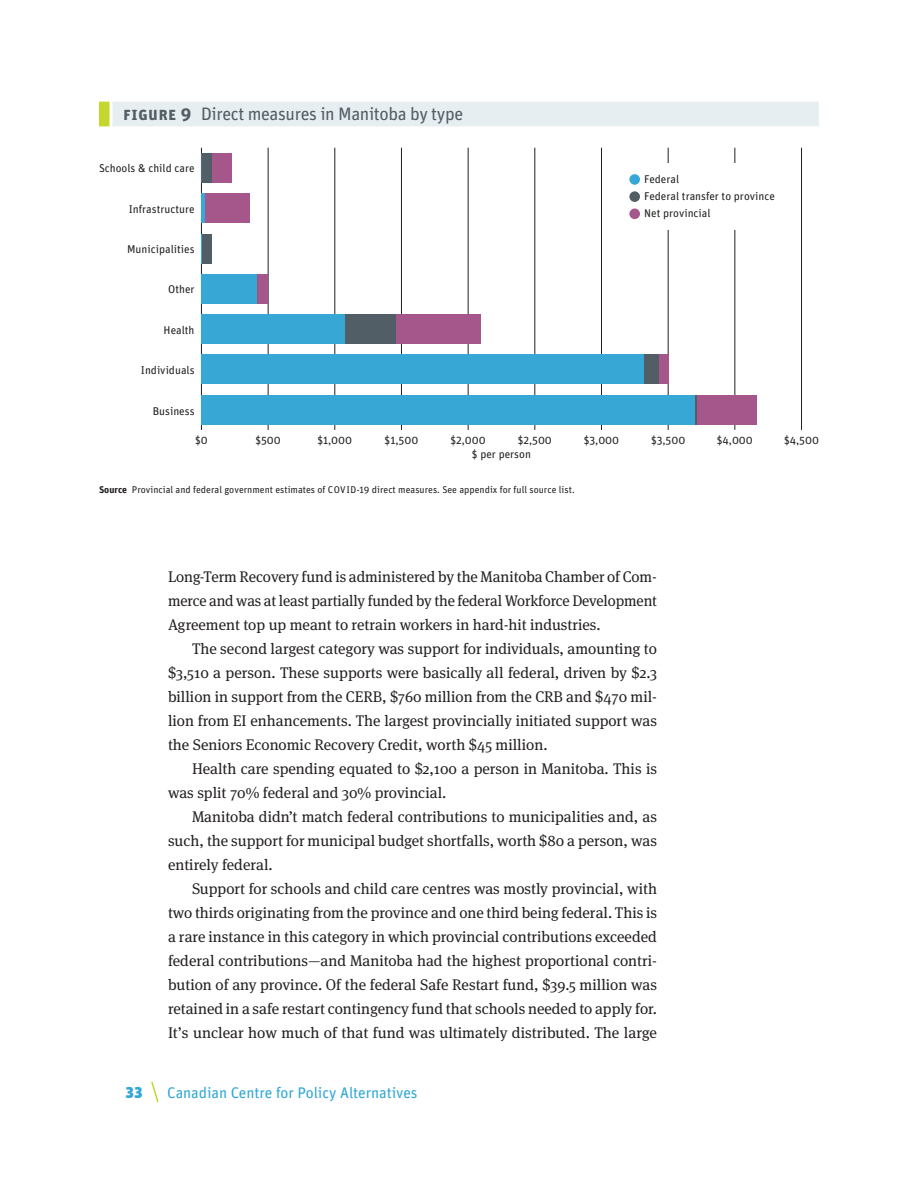
<style>
.page{position:relative;width:918px;height:1188px;background:#fff}
.page>*{position:absolute;margin:0;border:0;box-sizing:border-box;transform-origin:0 0}
.t1{font:18px "Unit OT";letter-spacing:-.02em;color:#525e65}
.t2{font:15.3px/24px "Meta Serif OT";color:#231f20;text-align:justify}
.t3{font:15.3px "Unit OT";letter-spacing:-.005em;color:#31a8d5}
.t4{font:900 15.3px "Unit";color:#31a8d5}
.t5{font:11.25px/17.2px "Unit OT";color:#231f20}
.t6{font:9.75px "Unit";color:#231f20}
.s1{font-weight:700}
.s2{font-family:"Unit OT";font-weight:700}
</style>
<div class="page">
<svg style="left:151px;top:1081px;width:8px;height:22px"></svg>
<div style="left:112px;top:102px;width:707px;height:24px;background:#e7eef1"></div>
<div style="left:99px;top:102px;width:11px;height:24px;background:#c5d62d"></div>
<hr style="left:201px;top:148px;width:1px;height:282px;background:#231f20">
<hr style="left:268px;top:148px;width:1px;height:282px;background:#231f20">
<hr style="left:335px;top:148px;width:1px;height:282px;background:#231f20">
<hr style="left:401px;top:148px;width:1px;height:282px;background:#231f20">
<hr style="left:468px;top:148px;width:1px;height:282px;background:#231f20">
<hr style="left:535px;top:148px;width:1px;height:282px;background:#231f20">
<hr style="left:601px;top:148px;width:1px;height:282px;background:#231f20">
<hr style="left:668px;top:148px;width:1px;height:282px;background:#231f20">
<hr style="left:735px;top:148px;width:1px;height:282px;background:#231f20">
<hr style="left:801px;top:148px;width:1px;height:282px;background:#231f20">
<div style="left:212px;top:153px;width:20px;height:29px;background:#a5568b"></div>
<div style="left:204px;top:194px;width:46px;height:29px;background:#a5568b"></div>
<div style="left:257px;top:274px;width:11px;height:29px;background:#a5568b"></div>
<div style="left:396px;top:315px;width:85px;height:29px;background:#a5568b"></div>
<div style="left:659px;top:355px;width:10px;height:29px;background:#a5568b"></div>
<div style="left:697px;top:395px;width:60px;height:29px;background:#a5568b"></div>
<div style="left:201px;top:153px;width:11px;height:29px;background:#525e65"></div>
<div style="left:201px;top:234px;width:11px;height:29px;background:#525e65"></div>
<div style="left:345px;top:315px;width:51px;height:29px;background:#525e65"></div>
<div style="left:644px;top:355px;width:15px;height:29px;background:#525e65"></div>
<hr style="left:695px;top:395px;width:2px;height:29px;background:#525e65">
<hr style="left:201px;top:194px;width:3px;height:29px;background:#37a8d5">
<div style="left:201px;top:274px;width:56px;height:29px;background:#37a8d5"></div>
<div style="left:201px;top:315px;width:144px;height:29px;background:#37a8d5"></div>
<div style="left:201px;top:355px;width:443px;height:29px;background:#37a8d5"></div>
<div style="left:201px;top:395px;width:494px;height:29px;background:#37a8d5"></div>
<div style="left:629px;top:164px;width:145px;height:66px;background:#fff"></div>
<div style="left:629px;top:191px;width:11px;height:11px;background:#525e65;border-radius:50%"></div>
<div style="left:629px;top:174px;width:11px;height:11px;background:#37a8d5;border-radius:50%"></div>
<div style="left:629px;top:209px;width:11px;height:10px;background:#a5568b;border-radius:50%"></div>
<p class="t1" style="left:123px;top:103px;width:342px"><span class="s1">Figure 9</span> Direct measures in Manitoba by type</p>
<p class="t5" style="left:99px;top:160px;width:97px">Schools &amp; child care</p>
<p class="t5" style="left:129px;top:200px;width:67px">Infrastructure</p>
<p class="t5" style="left:127px;top:241px;width:69px">Municipalities</p>
<p class="t5" style="left:168px;top:281px;width:28px">Other</p>
<p class="t5" style="left:164px;top:321px;width:32px">Health</p>
<p class="t5" style="left:141px;top:362px;width:55px">Individuals</p>
<p class="t5" style="left:153px;top:402px;width:43px">Business</p>
<p class="t5" style="left:644px;top:170px;width:37px">Federal</p>
<p class="t5" style="left:644px;top:188px;width:132px">Federal transfer to province<br>Net provincial</p>
<p class="t5" style="left:195px;top:431px;width:14px">$0</p>
<p class="t5" style="left:255px;top:431px;width:27px">$500</p>
<p class="t5" style="left:317px;top:431px;width:36px">$1,000</p>
<p class="t5" style="left:385px;top:431px;width:35px">$1,500</p>
<p class="t5" style="left:450px;top:431px;width:37px">$2,000</p>
<p class="t5" style="left:518px;top:431px;width:36px">$2,500</p>
<p class="t5" style="left:584px;top:431px;width:37px">$3,000</p>
<p class="t5" style="left:651px;top:431px;width:36px">$3,500</p>
<p class="t5" style="left:717px;top:431px;width:38px">$4,000</p>
<p class="t5" style="left:784px;top:431px;width:36px">$4,500</p>
<p class="t5" style="left:472px;top:446px;width:60px">$ per person</p>
<p class="t6" style="left:99px;top:484px;width:477px"><span class="s2">Source</span> Provincial and federal government estimates of COVID-19 direct measures. See appendix for full source list.</p>
<p class="t2" style="left:168px;top:565px;width:491px">Long-Term Recovery fund is administered by the Manitoba Chamber of Com&shy;merce and was at least partially funded by the federal Workforce Development Agreement top up meant to retrain workers in hard-hit industries.</p>
<p class="t2" style="left:168px;top:637px;width:491px;text-indent:24px">The second largest category was support for individuals, amounting to $3,510 a person. These supports were basically all federal, driven by $2.3 billion in support from the CERB, $760 million from the CRB and $470 mil&shy;lion from EI enhancements. The largest provincially initiated support was the Seniors Economic Recovery Credit, worth $45 million.</p>
<p class="t2" style="left:168px;top:757px;width:491px;text-indent:24px">Health care spending equated to $2,100 a person in Manitoba. This is was split 70% federal and 30% provincial.</p>
<p class="t2" style="left:168px;top:805px;width:491px;text-indent:24px">Manitoba didn’t match federal contributions to municipalities and, as such, the support for municipal budget shortfalls, worth $80 a person, was entirely federal.</p>
<p class="t2" style="left:168px;top:877px;width:491px;text-indent:24px">Support for schools and child care centres was mostly provincial, with two thirds originating from the province and one third being federal. This is a rare instance in this category in which provincial contributions exceeded federal contributions—and Manitoba had the highest proportional contri&shy;bution of any province. Of the federal Safe Restart fund, $39.5 million was retained in a safe restart contingency fund that schools needed to apply for.<br>It’s unclear how much of that fund was ultimately distributed. The large</p>
<p class="t4" style="left:126px;top:1082px;width:18px">33</p>
<p class="t3" style="left:167px;top:1084px;width:252px">Canadian Centre for Policy Alternatives</p>
</div>
